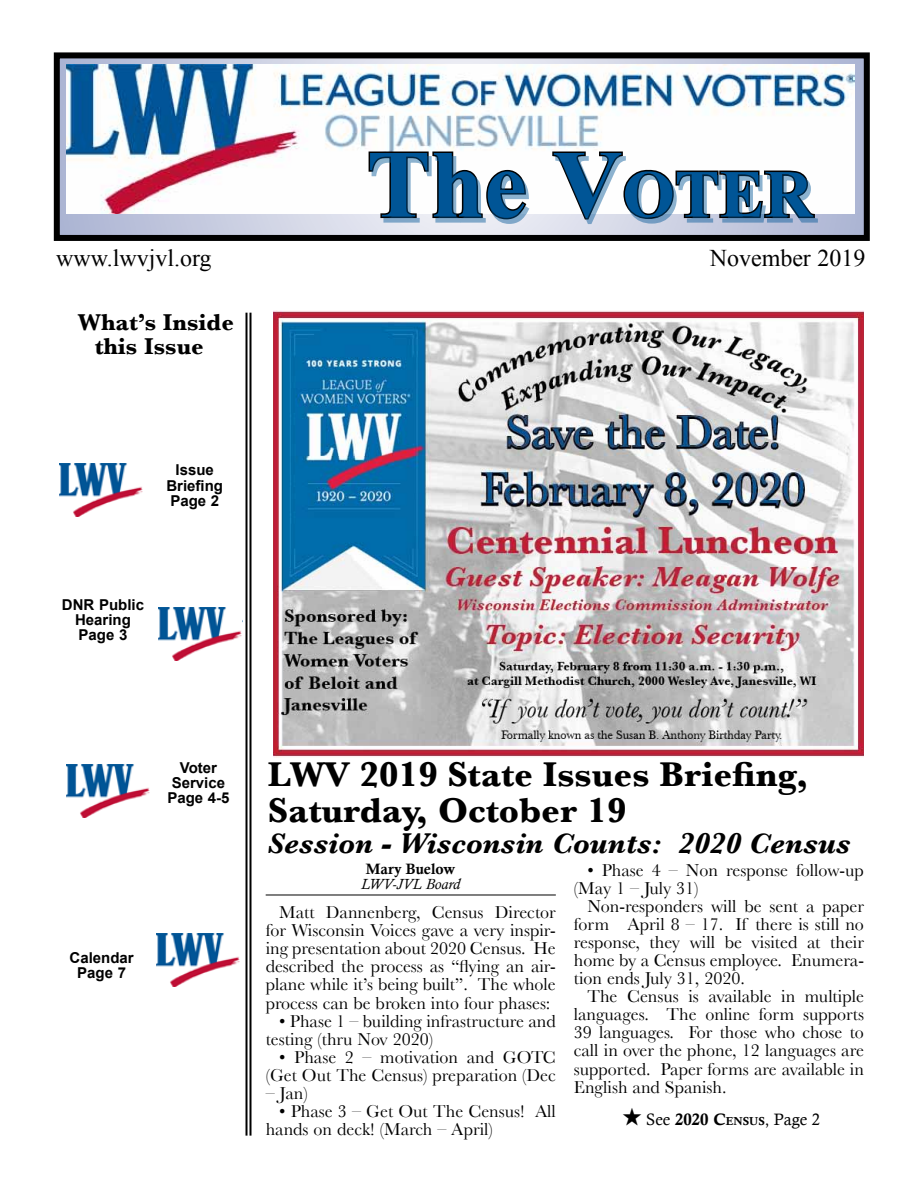
<style>
.page{position:relative;width:918px;height:1188px;background:#fff}
.page>*{position:absolute;margin:0;border:0;box-sizing:border-box;transform-origin:0 0}
.t1{font:700 67.2px "Times New Roman";color:#005596}
.t2{font:700 36px/36.2px "Baskerville";color:#000}
.t3{font:italic 700 30px "Baskerville";color:#000}
.t4{font:24px "Times New Roman";color:#000}
.t5{font:700 24px/24.2px "Baskerville";color:#000;text-align:center}
.t6{font:18px/18.1px "Baskerville";color:#000;text-align:justify}
.t7{font:16.5px "Calisto";color:#000}
.t8{font:700 15px/15.1px "Arial";color:#000;text-align:center}
.t9{font:italic 15px "Calisto";color:#000}
.t10{font:15px "Calis MT Bol";color:#000}
.s1{font-size:96px}
.s2{font-family:"Dingthings 3 Normal";font-size:31.5px}
.s3{font-family:"Calis MT Bol"}
.s4{font-family:"Calis MT Bol";font-size:11.55px}
</style>
<div class="page">
<svg style="left:61px;top:59px;width:802px;height:175px;background:#cacfe2"></svg>
<div style="left:54px;top:52px;width:816px;height:189px;border:6px solid #000"></div>
<img style="left:67px;top:64px;width:787px;height:149px">
<svg style="left:367px;top:150px;width:164px;height:75px"></svg>
<svg style="left:551px;top:150px;width:268px;height:77px"></svg>
<img style="left:59px;top:464px;width:84px;height:53px">
<div style="left:132px;top:463px;width:11px;height:17px;background:#fff"></div>
<img style="left:159px;top:607px;width:83px;height:53px">
<div style="left:232px;top:607px;width:10px;height:17px;background:#fff"></div>
<img style="left:66px;top:764px;width:84px;height:54px">
<div style="left:139px;top:764px;width:11px;height:17px;background:#fff"></div>
<img style="left:157px;top:934px;width:83px;height:53px">
<div style="left:229px;top:933px;width:11px;height:17px;background:#fff"></div>
<hr style="left:250px;top:313px;width:2px;height:823px;background:#000">
<hr style="left:246px;top:313px;width:2px;height:823px;background:#000">
<hr style="left:266px;top:895px;width:290px;height:1px;background:#000">
<img style="left:273px;top:310px;width:591px;height:448px">
<h1 class="t1" style="left:370px;top:152px;width:448px"><span class="s1">The</span> <span class="s1">V</span>OTER</h1>
<h3 class="t4" style="left:56px;top:242px;width:157px">www.lwvjvl.org</h3>
<h3 class="t4" style="left:710px;top:242px;width:157px">November 2019</h3>
<h3 class="t5" style="left:78px;top:310px;width:157px">What’s Inside this Issue</h3>
<p class="t8" style="left:166px;top:463px;width:58px">Issue<br>Briefing<br>Page 2</p>
<p class="t8" style="left:62px;top:597px;width:84px">DNR Public<br>Hearing<br>Page 3</p>
<p class="t8" style="left:167px;top:761px;width:64px">Voter<br>Service<br>Page 4-5</p>
<p class="t8" style="left:70px;top:951px;width:66px">Calendar<br>Page 7</p>
<h2 class="t2" style="left:268px;top:756px;width:542px">LWV 2019 State Issues Briefing,<br>Saturday, October 19</h2>
<h3 class="t3" style="left:268px;top:825px;width:584px">Session - Wisconsin Counts: 2020 Census</h3>
<p class="t10" style="left:366px;top:860px;width:91px">Mary Buelow</p>
<p class="t9" style="left:361px;top:875px;width:101px">LWV-JVL Board</p>
<p class="t6" style="left:266px;top:903px;width:292px;text-indent:14px">Matt Dannenberg, Census Director for Wisconsin Voices gave a very inspir&shy;ing presentation about 2020 Census. He described the process as “flying an air&shy;plane while it’s being built”. The whole process can be broken into four phases:</p>
<p class="t6" style="left:266px;top:1012px;width:292px;text-indent:14px">• Phase 1 – building infrastructure and testing (thru Nov 2020)</p>
<p class="t6" style="left:266px;top:1048px;width:292px;text-align:right">• Phase 2 – motivation and GOTC (Get Out The Census) preparation (Dec</p>
<p class="t6" style="left:266px;top:1084px;width:43px">– Jan)</p>
<p class="t6" style="left:266px;top:1102px;width:292px;text-indent:14px">• Phase 3 – Get Out The Census! All hands on deck! (March – April)</p>
<p class="t6" style="left:574px;top:860px;width:292px;text-indent:14px">• Phase 4 – Non response follow-up (May 1 – July 31)</p>
<p class="t6" style="left:574px;top:897px;width:292px;text-indent:14px">Non-responders will be sent a paper form April 8 – 17. If there is still no response, they will be visited at their home by a Census employee. Enumera&shy;tion ends July 31, 2020.</p>
<p class="t6" style="left:574px;top:987px;width:292px;text-indent:14px">The Census is available in multiple languages. The online form supports 39 languages. For those who chose to call in over the phone, 12 languages are supported. Paper forms are available in English and Spanish.</p>
<p class="t7" style="left:623px;top:1110px;width:199px"><span class="s2">H</span> See <span class="s3">2020 C</span><span class="s4">ENSUS</span>, Page 2</p>
</div>
